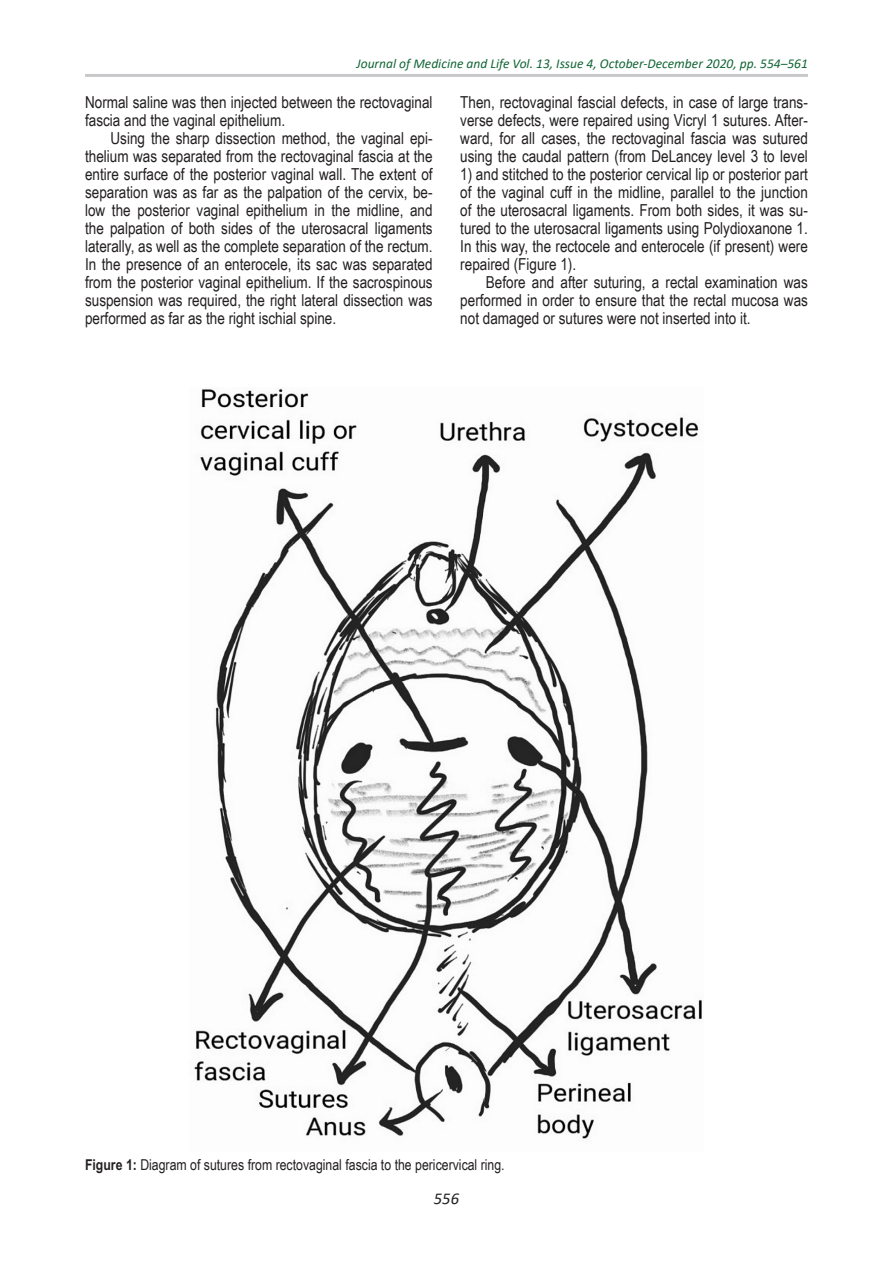
<style>
.page{position:relative;width:893px;height:1263px;background:#fff}
.page>*{position:absolute;margin:0;border:0;box-sizing:border-box;transform-origin:0 0}
.alineat{font:16.5px/18px "Arial Narrow";color:#231f20;text-align:justify}
.text{font:16.5px/18px "Arial Narrow";color:#231f20;text-align:justify}
.t1{font:italic 16.5px "Calibri";color:#231f20}
.figure_legend{font:15px "Arial Narrow";color:#231f20}
.t2{font:italic 13.5px "Calibri";color:#126635}
.s1{font-weight:700}
</style>
<div class="page">
<hr style="left:85px;top:74px;width:723px;height:3px;background:#c7c8ca">
<img style="left:194px;top:388px;width:508px;height:753px">
<p class="t2" style="left:356px;top:54px;width:453px">Journal of Medicine and Life Vol. 13, Issue 4, October-December 2020, pp. 554–561</p>
<p class="alineat" style="left:85px;top:93px;width:349px">Normal saline was then injected between the rectovaginal fascia and the vaginal epithelium.</p>
<p class="alineat" style="left:85px;top:129px;width:349px;text-indent:26px">Using the sharp dissection method, the vaginal epi&shy;thelium was separated from the rectovaginal fascia at the entire surface of the posterior vaginal wall. The extent of separation was as far as the palpation of the cervix, be&shy;low the posterior vaginal epithelium in the midline, and the palpation of both sides of the uterosacral ligaments laterally, as well as the complete separation of the rectum.<br>In the presence of an enterocele, its sac was separated from the posterior vaginal epithelium. If the sacrospinous suspension was required, the right lateral dissection was performed as far as the right ischial spine.</p>
<p class="text" style="left:460px;top:93px;width:349px">Then, rectovaginal fascial defects, in case of large trans&shy;verse defects, were repaired using Vicryl 1 sutures. After&shy;ward, for all cases, the rectovaginal fascia was sutured using the caudal pattern (from DeLancey level 3 to level</p>
<p class="text" style="left:460px;top:165px;width:349px">1) and stitched to the posterior cervical lip or posterior part of the vaginal cuff in the midline, parallel to the junction of the uterosacral ligaments. From both sides, it was su&shy;tured to the uterosacral ligaments using Polydioxanone 1.<br>In this way, the rectocele and enterocele (if present) were repaired (Figure 1).</p>
<p class="alineat" style="left:460px;top:273px;width:349px;text-indent:26px">Before and after suturing, a rectal examination was performed in order to ensure that the rectal mucosa was not damaged or sutures were not inserted into it.</p>
<p class="figure_legend" style="left:85px;top:1154px;width:421px"><span class="s1">Figure 1:</span> Diagram of sutures from rectovaginal fascia to the pericervical ring.</p>
<p class="t1" style="left:434px;top:1187px;width:27px">556</p>
</div>
